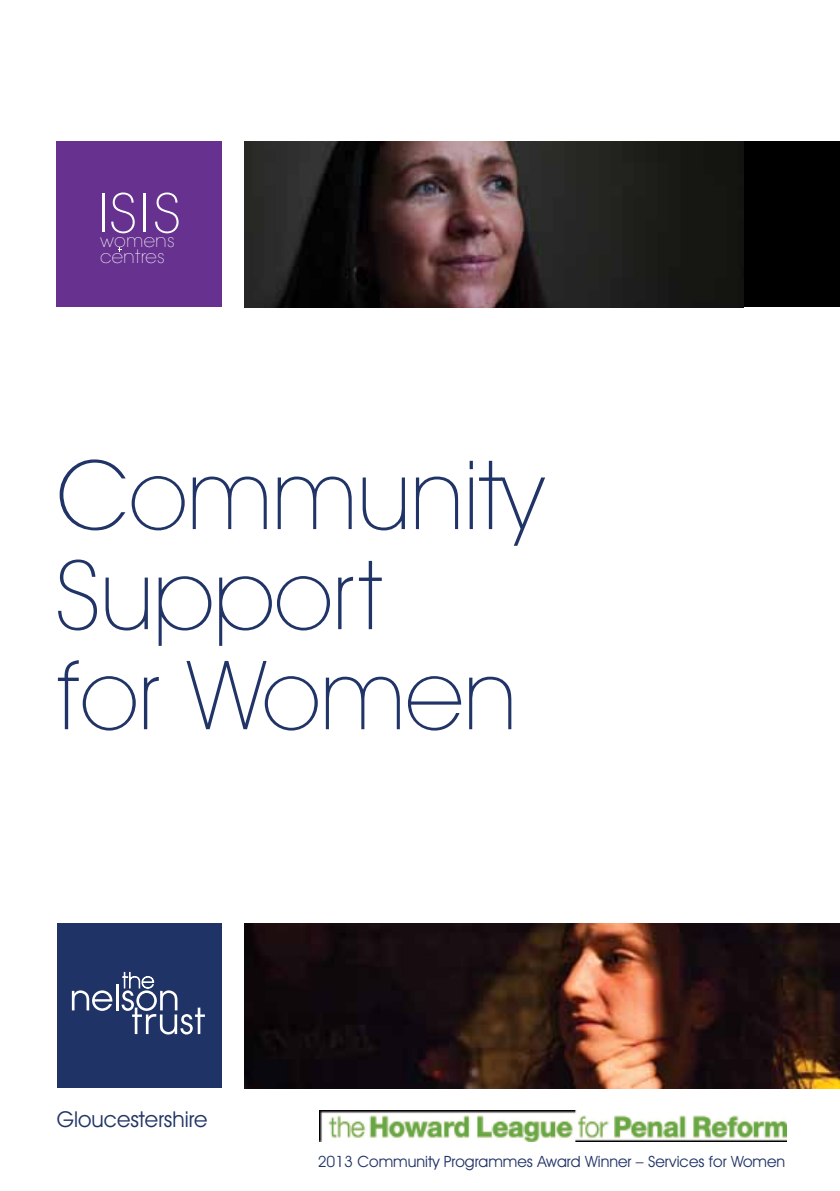
<style>
.page{position:relative;width:840px;height:1191px;background:#fff}
.page>*{position:absolute;margin:0;border:0;box-sizing:border-box;transform-origin:0 0}
.t1{font:200 96px/100px "Avant Garde IT Cby BT";color:#213467}
.t2{font:22px "Avant Garde IT Cby BT";color:#213467}
.t3{font:200 18.2px/15.2px "Avant Garde";letter-spacing:.01em;color:#fff}
.t4{font:15.6px "Avant Garde IT Cby BT";color:#213467}
</style>
<div class="page">
<div style="left:244px;top:142px;width:595px;height:165px;background:#000"></div>
<img style="left:244px;top:142px;width:498px;height:165px">
<div style="left:57px;top:142px;width:165px;height:165px;background:#67328f"></div>
<hr style="left:102px;top:193px;width:2px;height:39px;background:#fff">
<svg style="left:111px;top:192px;width:24px;height:41px"></svg>
<hr style="left:144px;top:193px;width:2px;height:39px;background:#fff">
<svg style="left:155px;top:192px;width:24px;height:41px"></svg>
<div style="left:57px;top:923px;width:164px;height:165px;background:#203367"></div>
<svg style="left:72px;top:990px;width:40px;height:21px"></svg>
<hr style="left:116px;top:984px;width:3px;height:26px;background:#fff">
<svg style="left:121px;top:972px;width:84px;height:62px"></svg>
<img style="left:244px;top:923px;width:595px;height:166px">
<img style="left:319px;top:1110px;width:467px;height:31px">
<p class="t3" style="left:100px;top:234px;width:76px">womens centres</p>
<h1 class="t1" style="left:57px;top:444px;width:488px">Community<br>Support<br>for Women</h1>
<h2 class="t2" style="left:57px;top:1105px;width:152px">Gloucestershire</h2>
<p class="t4" style="left:317px;top:1152px;width:468px">2013 Community Programmes Award Winner – Services for Women</p>
</div>
